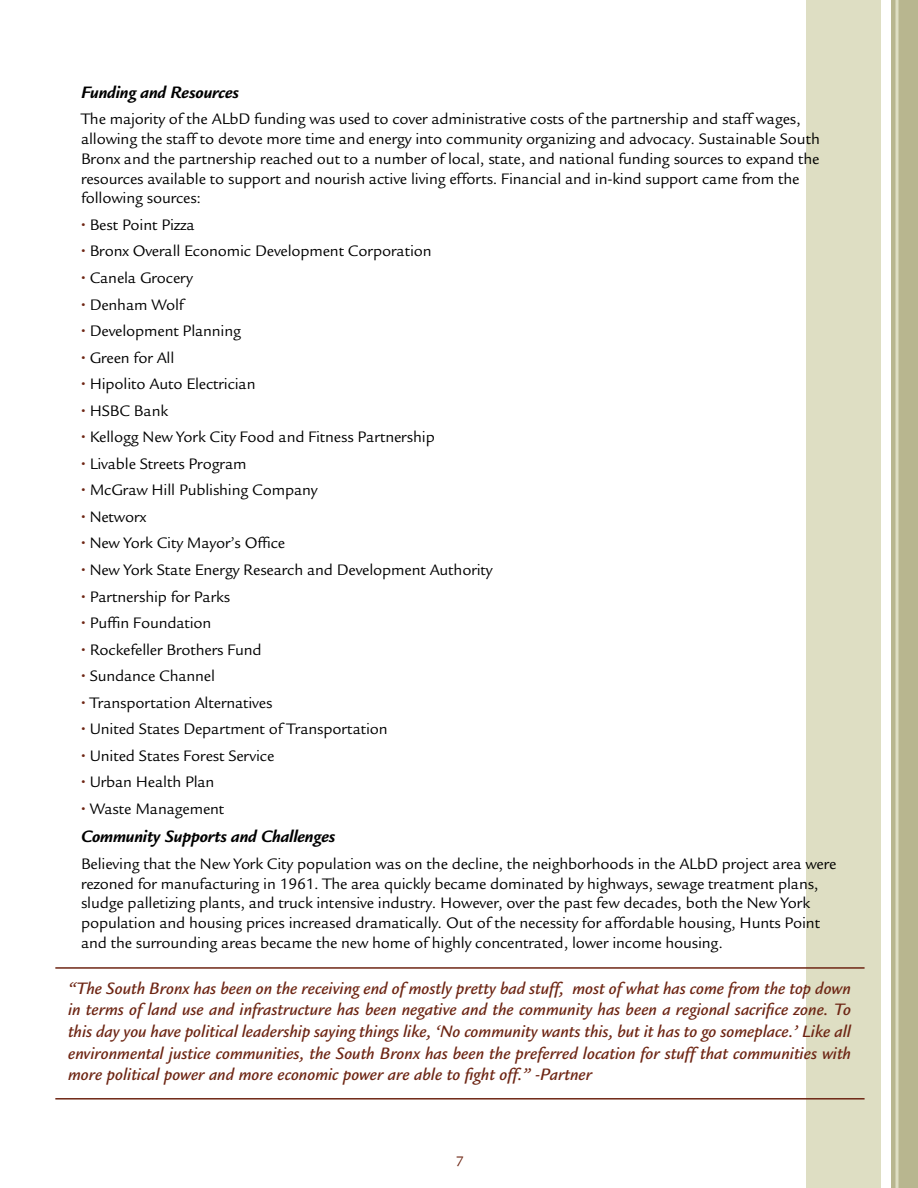
<style>
.page{position:relative;width:918px;height:1188px;background:#fff}
.page>*{position:absolute;margin:0;border:0;box-sizing:border-box;transform-origin:0 0}
.t1{font:italic 500 18px/21.6px "Legacy Sans";color:#6e2614;text-align:justify}
.t2{font:italic 700 18px "Legacy Sans";letter-spacing:-.01em;color:#000}
.t3{font:16.5px/19.8px "Legacy Sans";letter-spacing:-.01em;color:#000}
.t4{font:15px "Legacy Sans";color:#6e2614}
.s1{font-weight:700;color:#6e2614}
</style>
<div class="page">
<div style="left:807px;top:0;width:74px;height:1188px;background:#dedec3"></div>
<div style="left:891px;top:0;width:27px;height:1188px;background:#b8b68f"></div>
<hr style="left:896px;top:0;width:3px;height:1188px;background:#dedec3">
<hr style="left:55px;top:967px;width:810px;height:2px;background:#6e2614">
<hr style="left:55px;top:1098px;width:810px;height:2px;background:#6e2614">
<p class="t2" style="left:81px;top:82px;width:160px">Funding and Resources</p>
<p class="t3" style="left:81px;top:109px;width:740px">The majority of the ALbD funding was used to cover administrative costs of the partnership and staff wages, allowing the staff to devote more time and energy into community organizing and advocacy. Sustainable South Bronx and the partnership reached out to a number of local, state, and national funding sources to expand the resources available to support and nourish active living efforts. Financial and in-kind support came from the following sources:</p>
<p class="t3" style="left:81px;top:215px;width:115px"><span class="s1">•</span> Best Point Pizza</p>
<p class="t3" style="left:81px;top:242px;width:352px"><span class="s1">•</span> Bronx Overall Economic Development Corporation</p>
<p class="t3" style="left:81px;top:268px;width:113px"><span class="s1">•</span> Canela Grocery</p>
<p class="t3" style="left:81px;top:295px;width:104px"><span class="s1">•</span> Denham Wolf</p>
<p class="t3" style="left:81px;top:321px;width:162px"><span class="s1">•</span> Development Planning</p>
<p class="t3" style="left:81px;top:348px;width:95px"><span class="s1">•</span> Green for All</p>
<p class="t3" style="left:81px;top:374px;width:176px"><span class="s1">•</span> Hipolito Auto Electrician</p>
<p class="t3" style="left:81px;top:401px;width:89px"><span class="s1">•</span> HSBC Bank</p>
<p class="t3" style="left:81px;top:427px;width:355px"><span class="s1">•</span> Kellogg New York City Food and Fitness Partnership</p>
<p class="t3" style="left:81px;top:454px;width:167px"><span class="s1">•</span> Livable Streets Program</p>
<p class="t3" style="left:81px;top:480px;width:238px"><span class="s1">•</span> McGraw Hill Publishing Company</p>
<p class="t3" style="left:81px;top:507px;width:67px"><span class="s1">•</span> Networx</p>
<p class="t3" style="left:81px;top:534px;width:206px"><span class="s1">•</span> New York City Mayor’s Office</p>
<p class="t3" style="left:81px;top:560px;width:413px"><span class="s1">•</span> New York State Energy Research and Development Authority</p>
<p class="t3" style="left:81px;top:587px;width:151px"><span class="s1">•</span> Partnership for Parks</p>
<p class="t3" style="left:81px;top:613px;width:132px"><span class="s1">•</span> Puffin Foundation</p>
<p class="t3" style="left:81px;top:640px;width:182px"><span class="s1">•</span> Rockefeller Brothers Fund</p>
<p class="t3" style="left:81px;top:666px;width:136px"><span class="s1">•</span> Sundance Channel</p>
<p class="t3" style="left:81px;top:693px;width:193px"><span class="s1">•</span> Transportation Alternatives</p>
<p class="t3" style="left:81px;top:719px;width:308px"><span class="s1">•</span> United States Department of Transportation</p>
<p class="t3" style="left:81px;top:746px;width:195px"><span class="s1">•</span> United States Forest Service</p>
<p class="t3" style="left:81px;top:772px;width:135px"><span class="s1">•</span> Urban Health Plan</p>
<p class="t3" style="left:81px;top:799px;width:145px"><span class="s1">•</span> Waste Management</p>
<p class="t2" style="left:81px;top:826px;width:256px">Community Supports and Challenges</p>
<p class="t3" style="left:81px;top:854px;width:757px">Believing that the New York City population was on the decline, the neighborhoods in the ALbD project area were rezoned for manufacturing in 1961. The area quickly became dominated by highways, sewage treatment plans, sludge palletizing plants, and truck intensive industry. However, over the past few decades, both the New York population and housing prices increased dramatically. Out of the necessity for affordable housing, Hunts Point and the surrounding areas became the new home of highly concentrated, lower income housing.</p>
<p class="t1" style="left:68px;top:978px;width:785px">“The South Bronx has been on the receiving end of mostly pretty bad stuff, most of what has come from the top down in terms of land use and infrastructure has been negative and the community has been a regional sacrifice zone. To this day you have political leadership saying things like, ‘No community wants this, but it has to go someplace.’ Like all environmental justice communities, the South Bronx has been the preferred location for stuff that communities with more political power and more economic power are able to fight off.” -Partner</p>
<p class="t4" style="left:456px;top:1153px;width:10px">7</p>
</div>
